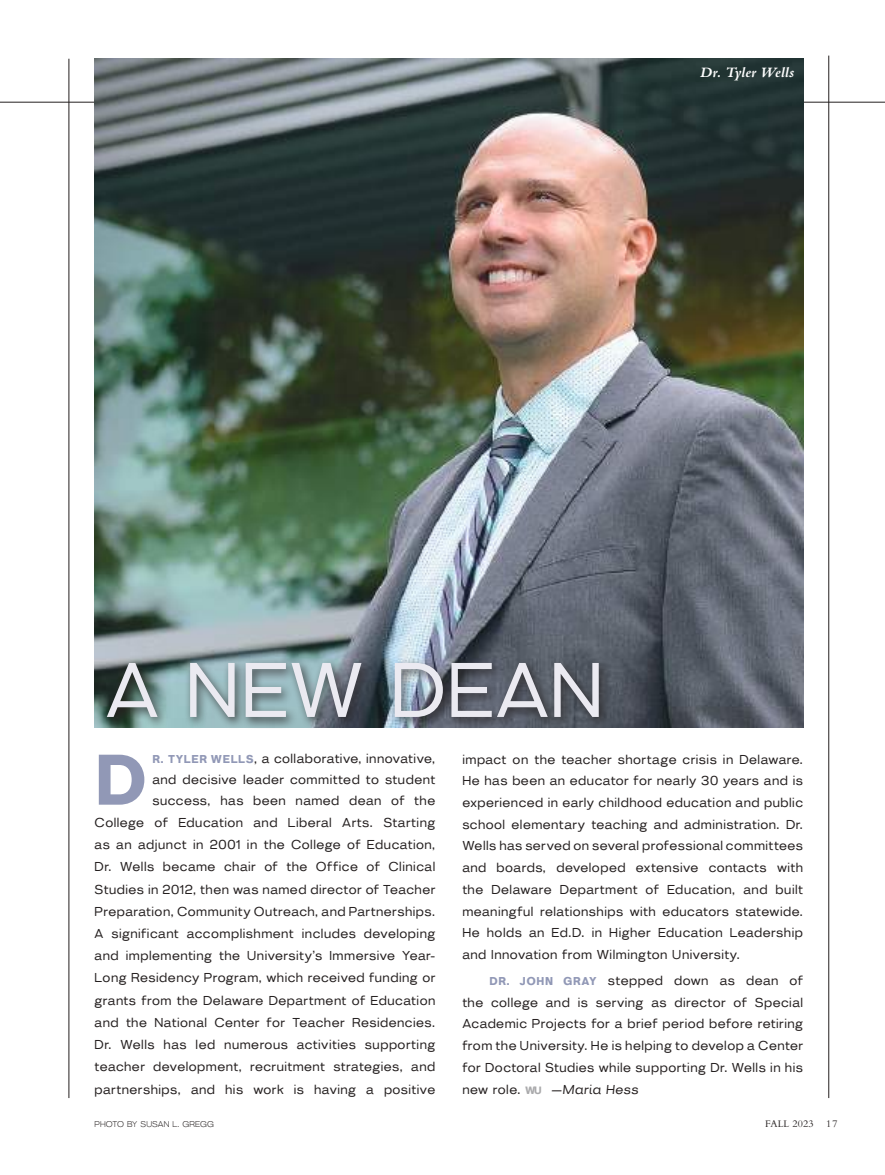
<style>
.page{position:relative;width:885px;height:1175px;background:#fff}
.page>*{position:absolute;margin:0;border:0;box-sizing:border-box;transform-origin:0 0}
.t1{font:500 76.2px "Korbin";letter-spacing:.025em;color:#ebeaf1}
.t2{font:900 70.5px "Korbin";color:#9198b6}
.t3{font:italic 700 15px "Bembo Std";color:#fff}
.t4{font:500 12.75px/21.6px "Korbin";letter-spacing:.035em;color:#241f1f;text-align:justify}
.t5{font:10.5px "Bembo Std";letter-spacing:.01em;color:#241f1f}
.t6{font:8.25px "Korbin";letter-spacing:.02em;color:#241f1f}
.s1{font-weight:900;font-size:11.25px;color:#9198b6}
.s2{font-weight:900;font-size:10.5px;color:#aaaaac}
.s3{font-style:italic}
</style>
<div class="page">
<hr style="left:0;top:102px;width:884px;height:1px;background:#241f1f">
<img style="left:95px;top:59px;width:707px;height:669px">
<hr style="left:69px;top:59px;width:1px;height:1039px;background:#241f1f">
<hr style="left:828px;top:56px;width:1px;height:1042px;background:#241f1f">
<div style="left:102px;top:657px;width:509px;height:72px;background:#241f1f;opacity:.75"></div>
<p class="t3" style="left:700px;top:64px;width:96px">Dr. Tyler Wells</p>
<h1 class="t1" style="left:106px;top:647px;width:499px">A NEW DEAN</h1>
<h2 class="t2" style="left:94px;top:739px;width:54px">D</h2>
<p class="t4" style="left:152px;top:748px;width:284px;line-height:21px"><span class="s1">R. TYLER WELLS</span>, a collaborative, innovative, and decisive leader committed to student success, has been named dean of the</p>
<p class="t4" style="left:94px;top:811px;width:342px;line-height:22.2px">College of Education and Liberal Arts. Starting as an adjunct in 2001 in the College of Education, Dr. Wells became chair of the Office of Clinical Studies in 2012, then was named director of Teacher Preparation, Community Outreach, and Partnerships.<br>A significant accomplishment includes developing and implementing the University’s Immersive Year-Long Residency Program, which received funding or grants from the Delaware Department of Education and the National Center for Teacher Residencies.<br>Dr. Wells has led numerous activities supporting teacher development, recruitment strategies, and partnerships, and his work is having a positive</p>
<p class="t6" style="left:94px;top:1119px;width:121px">PHOTO BY SUSAN L. GREGG</p>
<p class="t4" style="left:462px;top:748px;width:342px">impact on the teacher shortage crisis in Delaware.<br>He has been an educator for nearly 30 years and is experienced in early childhood education and public school elementary teaching and administration. Dr.<br>Wells has served on several professional committees and boards, developed extensive contacts with the Delaware Department of Education, and built meaningful relationships with educators statewide.<br>He holds an Ed.D. in Higher Education Leadership and Innovation from Wilmington University.</p>
<p class="t4" style="left:462px;top:970px;width:342px;text-indent:27px"><span class="s1">DR. JOHN GRAY</span> stepped down as dean of the college and is serving as director of Special Academic Projects for a brief period before retiring from the University. He is helping to develop a Center for Doctoral Studies while supporting Dr. Wells in his new role. <span class="s2">WU</span> <span class="s3">—Maria Hess</span></p>
<p class="t5" style="left:765px;top:1117px;width:74px">FALL 2023 17</p>
</div>
